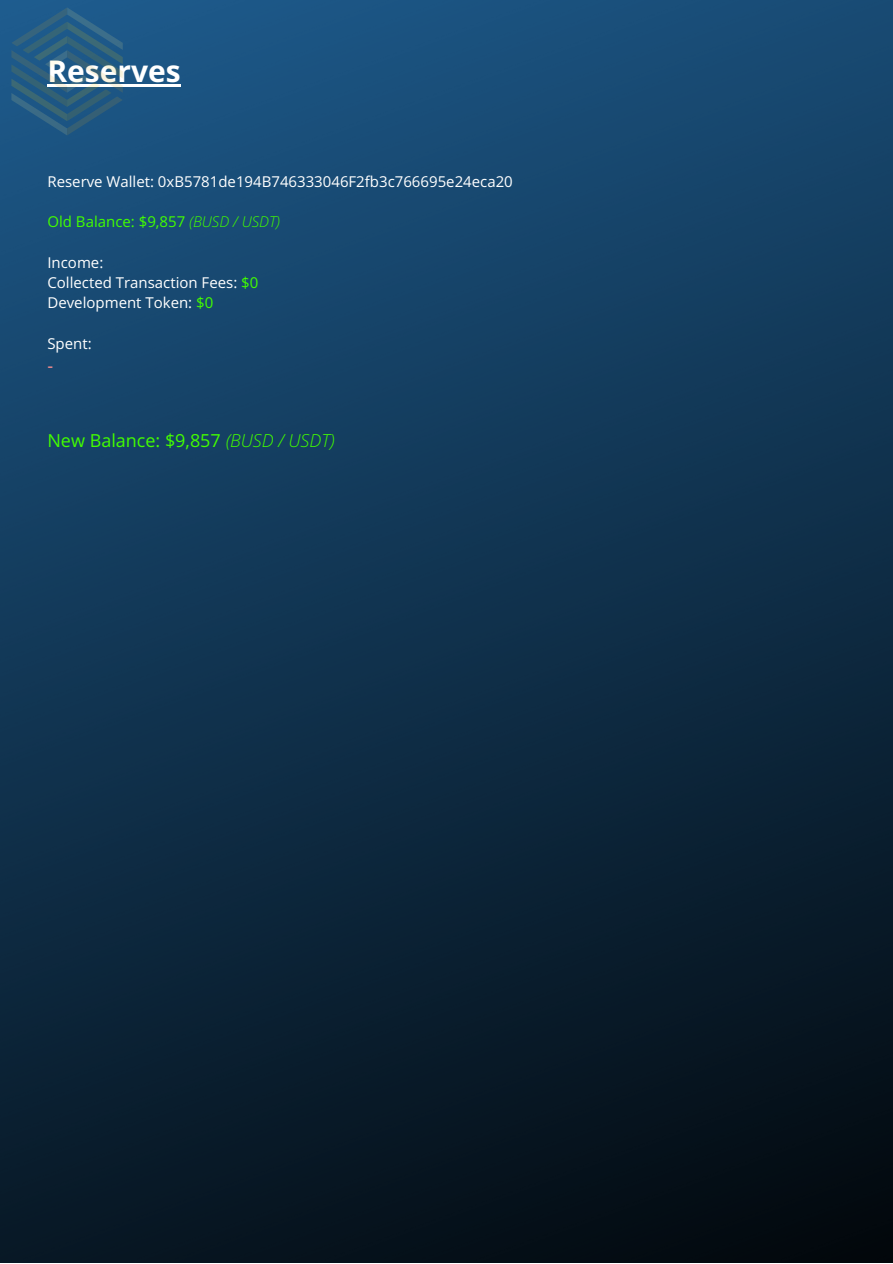
<style>
.page{position:relative;width:893px;height:1264px;background:#fff}
.page>*{position:absolute;margin:0;border:0;box-sizing:border-box;transform-origin:0 0}
.t1{font:700 30px "Open Sans Hebrew";color:#fff}
.t2{font:18px "Open Sans Hebrew";color:#42ff00}
.t3{font:18px "Open Sans Hebrew";color:#ff8f8f}
.t4{font:15px/20.2px "Open Sans Hebrew";color:#fff}
.t5{font:15px "Open Sans Hebrew";color:#42ff00}
.s1{font-weight:300;font-style:italic}
.s2{color:#42ff00}
</style>
<div class="page">
<img style="left:0;top:0;width:892px;height:1262px">
<hr style="left:47px;top:84px;width:134px;height:3px;background:#fff">
<svg style="left:11px;top:7px;width:112px;height:128px;background:#295e83"></svg>
<h1 class="t1" style="left:47px;top:50px;width:135px">Reserves</h1>
<p class="t4" style="left:47px;top:171px;width:467px">Reserve Wallet: 0xB5781de194B746333046F2fb3c766695e24eca20</p>
<p class="t5" style="left:47px;top:211px;width:234px">Old Balance: $9,857 <span class="s1">(BUSD / USDT)</span></p>
<p class="t4" style="left:47px;top:252px;width:212px">Income:<br>Collected Transaction Fees: <span class="s2">$0<br></span>Development Token: <span class="s2">$0</span></p>
<p class="t4" style="left:47px;top:333px;width:46px">Spent:</p>
<p class="t3" style="left:47px;top:353px;width:7px">-</p>
<p class="t2" style="left:47px;top:427px;width:289px">New Balance: $9,857 <span class="s1">(BUSD / USDT)</span></p>
</div>
